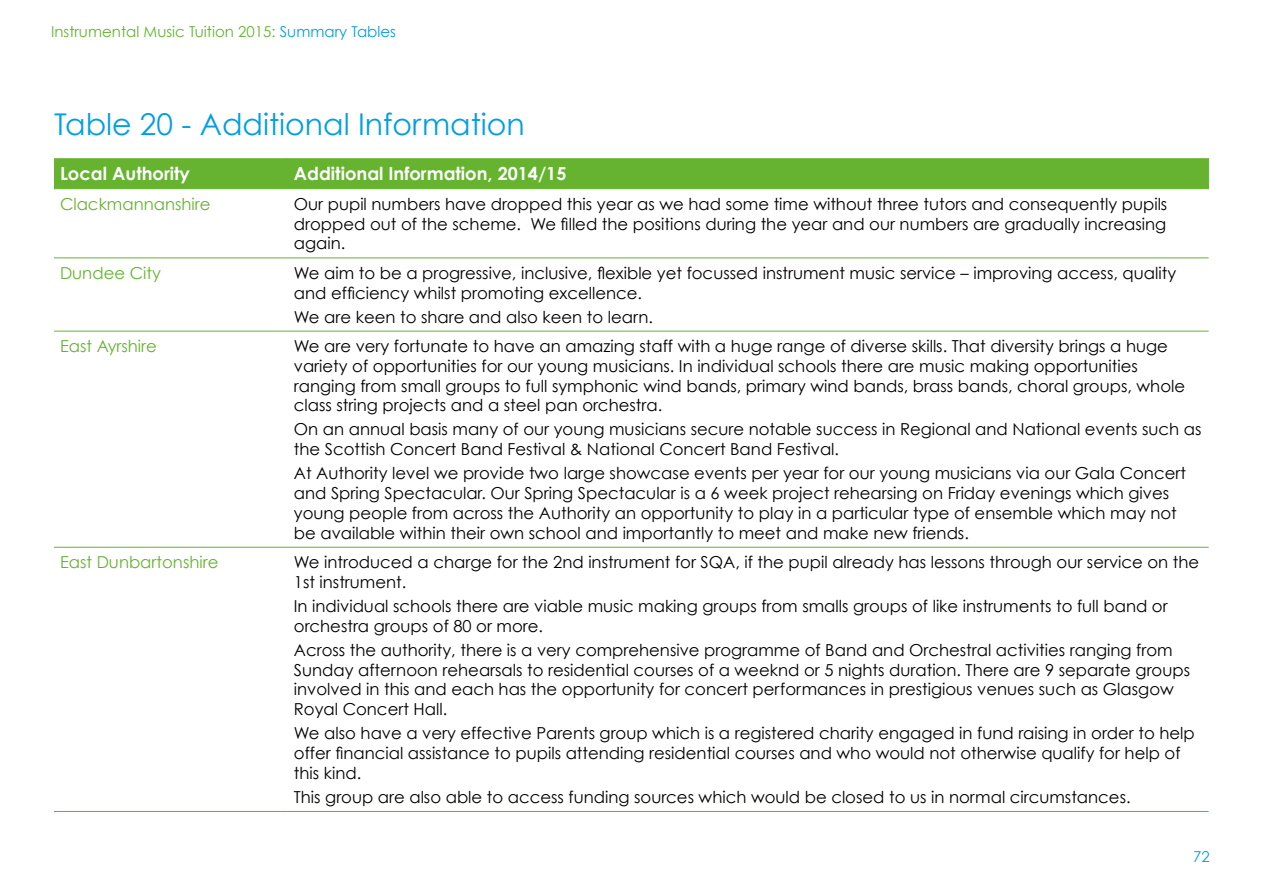
<style>
.page{position:relative;width:1263px;height:893px;background:#fff}
.page>*{position:absolute;margin:0;border:0;box-sizing:border-box;transform-origin:0 0}
.t1{font:30px "Century Gothic";color:#009fe3}
.t2{font:700 18px "Century Gothic";color:#fff}
.t3{font:16.5px/19.8px "Century Gothic";color:#000}
.t4{font:16.5px "Century Gothic";color:#65b32e}
.t5{font:15px "Century Gothic";color:#65b32e}
.t6{font:15px "Century Gothic";color:#009fe3}
.s1{color:#009fe3}
</style>
<div class="page">
<div style="left:54px;top:158px;width:1154px;height:30px;background:#65b32e"></div>
<hr style="left:287px;top:158px;width:1px;height:30px;background:#65b32e">
<hr style="left:1208px;top:158px;width:1px;height:30px;background:#65b32e">
<hr style="left:54px;top:188px;width:234px;height:1px;background:#65b32e">
<hr style="left:288px;top:188px;width:921px;height:1px;background:#65b32e">
<hr style="left:54px;top:258px;width:234px;height:1px;background:#65b32e">
<hr style="left:288px;top:258px;width:920px;height:1px;background:#65b32e">
<hr style="left:54px;top:331px;width:234px;height:1px;background:#65b32e">
<hr style="left:288px;top:331px;width:920px;height:1px;background:#65b32e">
<hr style="left:54px;top:547px;width:234px;height:1px;background:#65b32e">
<hr style="left:288px;top:547px;width:920px;height:1px;background:#65b32e">
<hr style="left:54px;top:811px;width:234px;height:1px;background:#65b32e">
<hr style="left:288px;top:811px;width:920px;height:1px;background:#65b32e">
<p class="t5" style="left:51px;top:22px;width:347px">Instrumental Music Tuition 2015: <span class="s1">Summary Tables</span></p>
<h1 class="t1" style="left:54px;top:106px;width:472px">Table 20 - Additional Information</h1>
<p class="t2" style="left:60px;top:162px;width:131px">Local Authority</p>
<p class="t2" style="left:294px;top:162px;width:274px">Additional Information, 2014/15</p>
<p class="t4" style="left:60px;top:194px;width:152px">Clackmannanshire</p>
<p class="t3" style="left:294px;top:194px;width:875px;text-align:justify">Our pupil numbers have dropped this year as we had some time without three tutors and consequently pupils dropped out of the scheme. We filled the positions during the year and our numbers are gradually increasing again.</p>
<p class="t4" style="left:60px;top:263px;width:102px">Dundee City</p>
<p class="t3" style="left:294px;top:263px;width:884px">We aim to be a progressive, inclusive, flexible yet focussed instrument music service – improving access, quality and efficiency whilst promoting excellence.</p>
<p class="t3" style="left:294px;top:307px;width:361px">We are keen to share and also keen to learn.</p>
<p class="t4" style="left:60px;top:336px;width:98px">East Ayrshire</p>
<p class="t3" style="left:294px;top:336px;width:893px">We are very fortunate to have an amazing staff with a huge range of diverse skills. That diversity brings a huge variety of opportunities for our young musicians. In individual schools there are music making opportunities ranging from small groups to full symphonic wind bands, primary wind bands, brass bands, choral groups, whole class string projects and a steel pan orchestra.</p>
<p class="t3" style="left:294px;top:419px;width:909px">On an annual basis many of our young musicians secure notable success in Regional and National events such as the Scottish Concert Band Festival &amp; National Concert Band Festival.</p>
<p class="t3" style="left:294px;top:463px;width:893px">At Authority level we provide two large showcase events per year for our young musicians via our Gala Concert and Spring Spectacular. Our Spring Spectacular is a 6 week project rehearsing on Friday evenings which gives young people from across the Authority an opportunity to play in a particular type of ensemble which may not be available within their own school and importantly to meet and make new friends.</p>
<p class="t4" style="left:60px;top:552px;width:160px">East Dunbartonshire</p>
<p class="t3" style="left:294px;top:552px;width:907px">We introduced a charge for the 2nd instrument for SQA, if the pupil already has lessons through our service on the<br>1st instrument.</p>
<p class="t3" style="left:294px;top:596px;width:875px">In individual schools there are viable music making groups from smalls groups of like instruments to full band or orchestra groups of 80 or more.</p>
<p class="t3" style="left:294px;top:640px;width:898px">Across the authority, there is a very comprehensive programme of Band and Orchestral activities ranging from Sunday afternoon rehearsals to residential courses of a weeknd or 5 nights duration. There are 9 separate groups involved in this and each has the opportunity for concert performances in prestigious venues such as Glasgow Royal Concert Hall.</p>
<p class="t3" style="left:294px;top:723px;width:902px">We also have a very effective Parents group which is a registered charity engaged in fund raising in order to help offer financial assistance to pupils attending residential courses and who would not otherwise qualify for help of this kind.</p>
<p class="t3" style="left:294px;top:787px;width:838px">This group are also able to access funding sources which would be closed to us in normal circumstances.</p>
<p class="t6" style="left:1193px;top:847px;width:18px">72</p>
</div>
